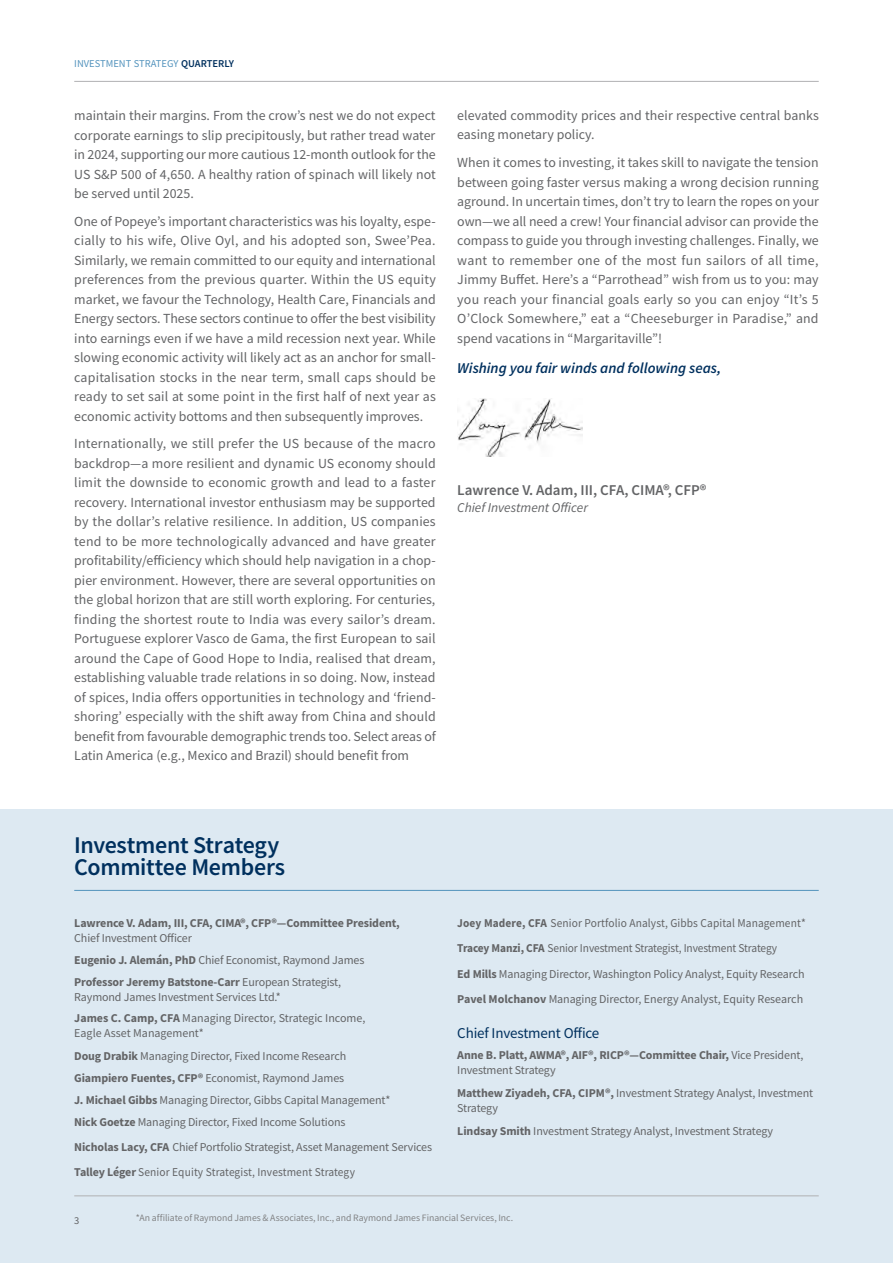
<style>
.page{position:relative;width:893px;height:1263px;background:#fff}
.page>*{position:absolute;margin:0;border:0;box-sizing:border-box;transform-origin:0 0}
.t1{font:600 24px/22.5px "Source Sans Pro";letter-spacing:-.015em;color:#00305e}
.t2{font:italic 600 15px "Source Sans Pro";color:#00305e}
.t3{font:600 15px "Source Sans Pro";color:#636466}
.t4{font:15px "Source Sans Pro";letter-spacing:-.01em;color:#00305e}
.t5{font:13.8px/19.5px "Source Sans Pro";color:#636466;text-align:justify}
.t6{font:italic 13.5px "Source Sans Pro";color:#636466}
.t7{font:12px/22.2px "Source Sans Pro";letter-spacing:-.01em;color:#636466}
.t8{font:12px/25px "Source Sans Pro";letter-spacing:-.01em;color:#636466;scale:.95 1}
.t9{font:700 12px/15.3px "Source Sans Pro";letter-spacing:-.01em;color:#636466}
.t10{font:10.5px "Source Sans Pro";color:#5393bd}
.t11{font:10.5px "Source Sans Pro";color:#636466}
.t12{font:9.75px "Source Sans Pro";color:#828385}
.s1{font-weight:600;color:#00305e}
.s2{font-weight:700}
.s3{font-weight:400}
</style>
<div class="page">
<hr style="left:74px;top:81px;width:745px;height:1px;background:#b1b1b3">
<div style="left:0;top:809px;width:893px;height:454px;background:#dde9f2"></div>
<hr style="left:74px;top:1195px;width:745px;height:1px;background:#b1b1b3">
<hr style="left:74px;top:890px;width:745px;height:1px;background:#5393bd">
<img style="left:457px;top:398px;width:125px;height:59px">
<p class="t10" style="left:74px;top:57px;width:161px">INVESTMENT STRATEGY <span class="s1">QUARTERLY</span></p>
<p class="t5" style="left:74px;top:106px;width:363px">maintain their margins. From the crow’s nest we do not expect corporate earnings to slip precipitously, but rather tread water in 2024, supporting our more cautious 12-month outlook for the US S&amp;P 500 of 4,650. A healthy ration of spinach will likely not be served until 2025.</p>
<p class="t5" style="left:74px;top:211px;width:363px">One of Popeye’s important characteristics was his loyalty, espe&shy;cially to his wife, Olive Oyl, and his adopted son, Swee’Pea.<br>Similarly, we remain committed to our equity and international preferences from the previous quarter. Within the US equity market, we favour the Technology, Health Care, Financials and Energy sectors. These sectors continue to offer the best visibility into earnings even if we have a mild recession next year. While slowing economic activity will likely act as an anchor for small&shy;capitalisation stocks in the near term, small caps should be ready to set sail at some point in the first half of next year as economic activity bottoms and then subsequently improves.</p>
<p class="t5" style="left:74px;top:434px;width:363px">Internationally, we still prefer the US because of the macro backdrop—a more resilient and dynamic US economy should limit the downside to economic growth and lead to a faster recovery. International investor enthusiasm may be supported by the dollar’s relative resilience. In addition, US companies tend to be more technologically advanced and have greater profitability/efficiency which should help navigation in a chop&shy;pier environment. However, there are several opportunities on the global horizon that are still worth exploring. For centuries, finding the shortest route to India was every sailor’s dream.<br>Portuguese explorer Vasco de Gama, the first European to sail around the Cape of Good Hope to India, realised that dream, establishing valuable trade relations in so doing. Now, instead of spices, India offers opportunities in technology and ‘friend&shy;shoring’ especially with the shift away from China and should benefit from favourable demographic trends too. Select areas of Latin America (e.g., Mexico and Brazil) should benefit from</p>
<p class="t5" style="left:457px;top:106px;width:363px">elevated commodity prices and their respective central banks easing monetary policy.</p>
<p class="t5" style="left:457px;top:153px;width:363px">When it comes to investing, it takes skill to navigate the tension between going faster versus making a wrong decision running aground. In uncertain times, don’t try to learn the ropes on your own—we all need a crew! Your financial advisor can provide the compass to guide you through investing challenges. Finally, we want to remember one of the most fun sailors of all time, Jimmy Buffet. Here’s a “Parrothead” wish from us to you: may you reach your financial goals early so you can enjoy “It’s 5<br>O’Clock Somewhere,” eat a “Cheeseburger in Paradise,” and spend vacations in “Margaritaville”!</p>
<p class="t2" style="left:457px;top:359px;width:265px">Wishing you fair winds and following seas,</p>
<p class="t3" style="left:457px;top:480px;width:251px">Lawrence V. Adam, III, CFA, CIMA®, CFP®</p>
<p class="t6" style="left:457px;top:499px;width:132px">Chief Investment Officer</p>
<h1 class="t1" style="left:74px;top:833px;width:212px">Investment Strategy<br>Committee Members</h1>
<p class="t8" style="left:457px;top:911px;width:368px"><span class="s2">Joey Madere, CFA</span> Senior Portfolio Analyst, Gibbs Capital Management* <span class="s2">Tracey Manzi, CFA</span> Senior Investment Strategist, Investment Strategy<br><span class="s2">Ed Mills</span> Managing Director, Washington Policy Analyst, Equity Research <span class="s2">Pavel Molchanov</span> Managing Director, Energy Analyst, Equity Research</p>
<p class="t4" style="left:457px;top:1024px;width:144px">Chief Investment Office</p>
<p class="t9" style="left:457px;top:1047px;width:348px">Anne B. Platt, AWMA®, AIF®, RICP®—Committee Chair, <span class="s3">Vice President,<br>Investment Strategy</span></p>
<p class="t7" style="left:457px;top:1085px;width:357px;line-height:15.3px"><span class="s2">Matthew Ziyadeh, CFA, CIPM®,</span> Investment Strategy Analyst, Investment<br>Strategy</p>
<p class="t7" style="left:457px;top:1119px;width:317px"><span class="s2">Lindsay Smith</span> Investment Strategy Analyst, Investment Strategy</p>
<p class="t9" style="left:74px;top:915px;width:327px">Lawrence V. Adam, III, CFA, CIMA®, CFP®—Committee President,</p>
<p class="t7" style="left:74px;top:927px;width:292px;line-height:21.8px">Chief Investment Officer<br><span class="s2">Eugenio J. Alemán, PhD</span> Chief Economist, Raymond James<br><span class="s2">Professor Jeremy Batstone-Carr</span> European Strategist,</p>
<p class="t7" style="left:74px;top:986px;width:293px;line-height:21.8px">Raymond James Investment Services Ltd.*<br><span class="s2">James C. Camp, CFA</span> Managing Director, Strategic Income,</p>
<p class="t7" style="left:74px;top:1022px;width:318px">Eagle Asset Management*<br><span class="s2">Doug Drabik</span> Managing Director, Fixed Income Research <span class="s2">Giampiero Fuentes, CFP®</span> Economist, Raymond James<br><span class="s2">J. Michael Gibbs</span> Managing Director, Gibbs Capital Management* <span class="s2">Nick Goetze</span> Managing Director, Fixed Income Solutions</p>
<p class="t7" style="left:74px;top:1134px;width:359px;line-height:25px"><span class="s2">Nicholas Lacy, CFA</span> Chief Portfolio Strategist, Asset Management Services<br><span class="s2">Talley Léger</span> Senior Equity Strategist, Investment Strategy</p>
<p class="t12" style="left:136px;top:1212px;width:379px">*An affiliate of Raymond James &amp; Associates, Inc., and Raymond James Financial Services, Inc.</p>
<p class="t11" style="left:74px;top:1214px;width:7px">3</p>
</div>
